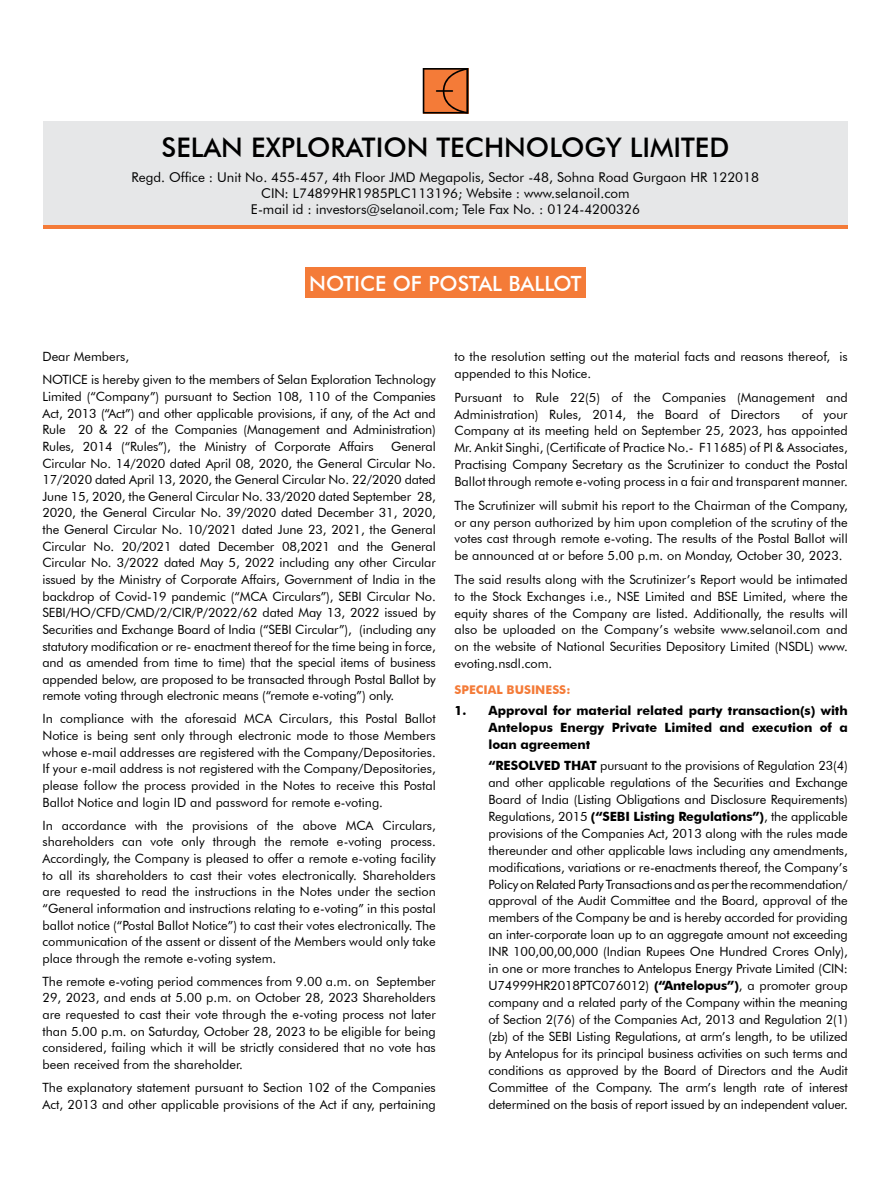
<style>
.page{position:relative;width:891px;height:1188px;background:#fff}
.page>*{position:absolute;margin:0;border:0;box-sizing:border-box;transform-origin:0 0}
.t1{font:500 27px "Futura BT";color:#000}
.t2{font:500 21px "Futura BT";color:#fff}
.t3{font:13.5px/16.2px "Futura BT";color:#000;text-align:center}
.t4{font:12.75px/16.6px "Futura BT";color:#000;text-align:justify}
.t5{font:700 12.75px/17px "Futura BT";color:#000;text-align:justify}
.t6{font:700 12px "Futura BT";color:#f47b38}
.s1{font-weight:700}
</style>
<div class="page">
<div style="left:43px;top:125px;width:805px;height:103px;background:#f47b38"></div>
<div style="left:43px;top:122px;width:805px;height:103px;background:#e6e7e8"></div>
<div style="left:305px;top:268px;width:281px;height:30px;background:#f47b38"></div>
<svg style="left:423px;top:68px;width:45px;height:46px;background:#c4632d"></svg>
<h1 class="t1" style="left:162px;top:131px;width:569px">SELAN EXPLORATION TECHNOLOGY LIMITED</h1>
<p class="t3" style="left:132px;top:169px;width:629px">Regd. Office : Unit No. 455-457, 4th Floor JMD Megapolis, Sector -48, Sohna Road Gurgaon HR 122018<br>CIN: L74899HR1985PLC113196; Website : www.selanoil.com<br>E-mail id : investors@selanoil.com; Tele Fax No. : 0124-4200326</p>
<h2 class="t2" style="left:309px;top:271px;width:274px">NOTICE OF POSTAL BALLOT</h2>
<p class="t4" style="left:43px;top:345px;width:395px;line-height:23px">Dear Members,<br>NOTICE is hereby given to the members of Selan Exploration Technology</p>
<p class="t4" style="left:43px;top:388px;width:395px">Limited (“Company”) pursuant to Section 108, 110 of the Companies Act, 2013 (“Act”) and other applicable provisions, if any, of the Act and Rule 20 &amp; 22 of the Companies (Management and Administration)<br>Rules, 2014 (“Rules”), the Ministry of Corporate Affairs</p>
<p class="t4" style="left:43px;top:438px;width:395px;text-indent:349px">General Circular No. 14/2020 dated April 08, 2020, the General Circular No.<br>17/2020 dated April 13, 2020, the General Circular No. 22/2020 dated June 15, 2020, the General Circular No. 33/2020 dated September 28, 2020, the General Circular No. 39/2020 dated December 31, 2020, the General Circular No. 10/2021 dated June 23, 2021, the General Circular No. 20/2021 dated December 08,2021 and the General Circular No. 3/2022 dated May 5, 2022 including any other Circular issued by the Ministry of Corporate Affairs, Government of India in the backdrop of Covid-19 pandemic (“MCA Circulars”), SEBI Circular No.<br>SEBI/HO/CFD/CMD/2/CIR/P/2022/62 dated May 13, 2022 issued by Securities and Exchange Board of India (“SEBI Circular”), (including any statutory modification or re- enactment thereof for the time being in force, and as amended from time to time) that the special items of business appended below, are proposed to be transacted through Postal Ballot by remote voting through electronic means (“remote e-voting”) only.</p>
<p class="t4" style="left:43px;top:711px;width:395px">In compliance with the aforesaid MCA Circulars, this Postal Ballot Notice is being sent only through electronic mode to those Members whose e-mail addresses are registered with the Company/Depositories.<br>If your e-mail address is not registered with the Company/Depositories, please follow the process provided in the Notes to receive this Postal Ballot Notice and login ID and password for remote e-voting.</p>
<p class="t4" style="left:43px;top:817px;width:395px">In accordance with the provisions of the above MCA Circulars, shareholders can vote only through the remote e-voting process.<br>Accordingly, the Company is pleased to offer a remote e-voting facility to all its shareholders to cast their votes electronically. Shareholders are requested to read the instructions in the Notes under the section “General information and instructions relating to e-voting” in this postal ballot notice (“Postal Ballot Notice”) to cast their votes electronically. The communication of the assent or dissent of the Members would only take place through the remote e-voting system.</p>
<p class="t4" style="left:43px;top:973px;width:395px">The remote e-voting period commences from 9.00 a.m. on September 29, 2023, and ends at 5.00 p.m. on October 28, 2023 Shareholders are requested to cast their vote through the e-voting process not later than 5.00 p.m. on Saturday, October 28, 2023 to be eligible for being considered, failing which it will be strictly considered that no vote has been received from the shareholder.</p>
<p class="t4" style="left:43px;top:1079px;width:395px">The explanatory statement pursuant to Section 102 of the Companies<br>Act, 2013 and other applicable provisions of the Act if any, pertaining</p>
<p class="t4" style="left:454px;top:348px;width:395px">to the resolution setting out the material facts and reasons thereof, is appended to this Notice.</p>
<p class="t4" style="left:454px;top:388px;width:395px">Pursuant to Rule 22(5) of the Companies (Management and<br>Administration) Rules, 2014, the Board of Directors</p>
<p class="t4" style="left:454px;top:405px;width:395px;text-indent:347px">of your Company at its meeting held on September 25, 2023, has appointed Mr. Ankit Singhi, (Certificate of Practice No.- F11685) of PI &amp; Associates, Practising Company Secretary as the Scrutinizer to conduct the Postal Ballot through remote e-voting process in a fair and transparent manner.</p>
<p class="t4" style="left:454px;top:496px;width:395px">The Scrutinizer will submit his report to the Chairman of the Company, or any person authorized by him upon completion of the scrutiny of the votes cast through remote e-voting. The results of the Postal Ballot will be announced at or before 5.00 p.m. on Monday, October 30, 2023.</p>
<p class="t4" style="left:454px;top:571px;width:395px">The said results along with the Scrutinizer’s Report would be intimated to the Stock Exchanges i.e., NSE Limited and BSE Limited, where the equity shares of the Company are listed. Additionally, the results will also be uploaded on the Company’s website www.selanoil.com and on the website of National Securities Depository Limited (NSDL) www. evoting.nsdl.com.</p>
<p class="t6" style="left:454px;top:682px;width:118px">SPECIAL BUSINESS:</p>
<p class="t5" style="left:489px;top:702px;width:361px;text-indent:-34px">1. Approval for material related party transaction(s) with Antelopus Energy Private Limited and execution of a loan agreement</p>
<p class="t4" style="left:489px;top:757px;width:361px"><span class="s1">“RESOLVED THAT</span> pursuant to the provisions of Regulation 23(4) and other applicable regulations of the Securities and Exchange Board of India (Listing Obligations and Disclosure Requirements)<br>Regulations, 2015 <span class="s1">(“SEBI Listing Regulations”)</span>, the applicable provisions of the Companies Act, 2013 along with the rules made thereunder and other applicable laws including any amendments, modifications, variations or re-enactments thereof, the Company’s Policy on Related Party Transactions and as per the recommendation/ approval of the Audit Committee and the Board, approval of the members of the Company be and is hereby accorded for providing an inter-corporate loan up to an aggregate amount not exceeding INR 100,00,00,000 (Indian Rupees One Hundred Crores Only), in one or more tranches to Antelopus Energy Private Limited (CIN:<br>U74999HR2018PTC076012) <span class="s1">(“Antelopus”)</span>, a promoter group company and a related party of the Company within the meaning of Section 2(76) of the Companies Act, 2013 and Regulation 2(1) (zb) of the SEBI Listing Regulations, at arm’s length, to be utilized by Antelopus for its principal business activities on such terms and conditions as approved by the Board of Directors and the Audit Committee of the Company. The arm’s length rate of interest determined on the basis of report issued by an independent valuer.</p>
</div>
